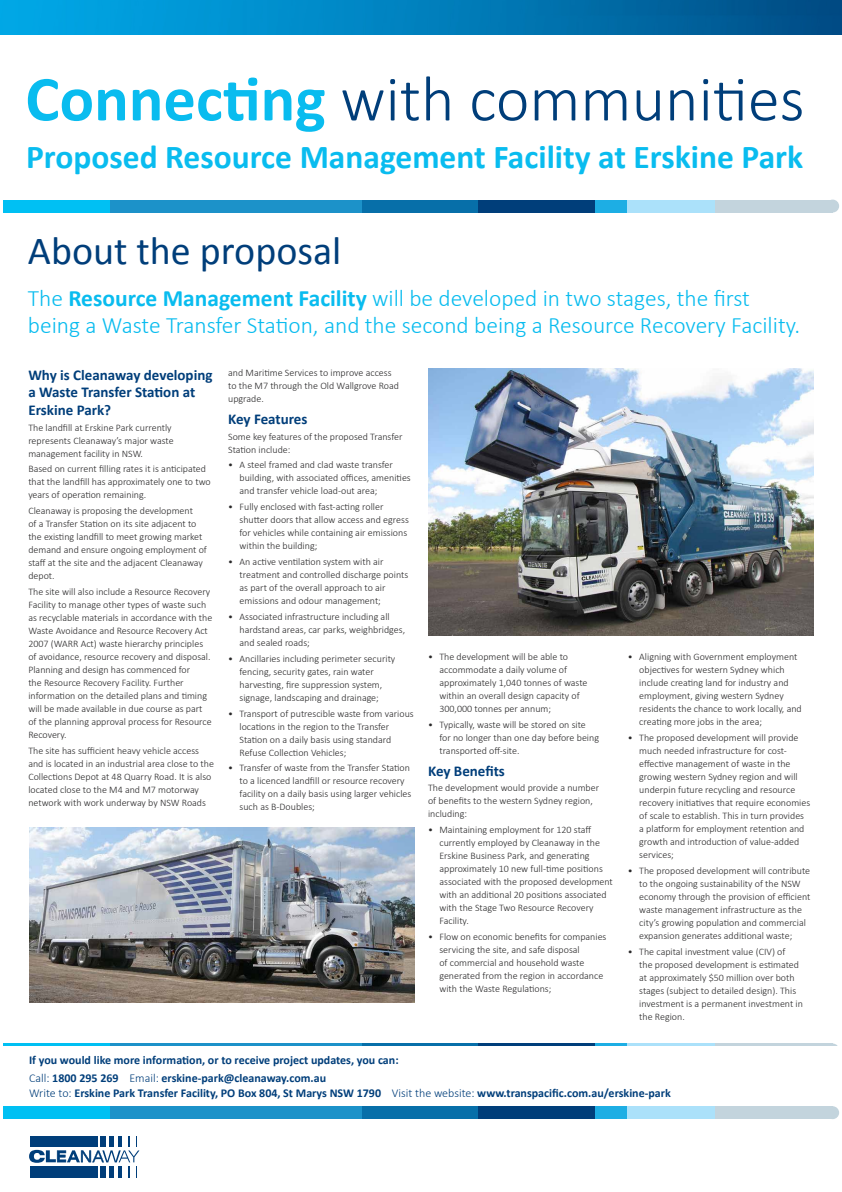
<style>
.page{position:relative;width:842px;height:1192px;background:#fff}
.page>*{position:absolute;margin:0;border:0;box-sizing:border-box;transform-origin:0 0}
.t1{font:300 64.5px "Calibri";color:#003e7a}
.t2{font:40px "Calibri";color:#003e7a}
.t3{font:700 33.5px "Calibri";color:#09bcef}
.t4{font:300 23.5px/27.5px "Calibri";color:#09bcef}
.t5{font:700 15px/17.5px "Calibri";color:#003e7a}
.t6{font:700 12px/17.8px "Calibri";color:#003e7a}
.t7{font:300 10px/13px "Calibri";color:#292829}
.s1{font-weight:700;color:#09bcef}
.s2{font-weight:700}
.s3{font-weight:300}
</style>
<div class="page">
<div style="left:109px;top:200px;width:253px;height:13px;background:#1c92c9"></div>
<div style="left:477px;top:200px;width:118px;height:13px;background:#003e7a"></div>
<div style="left:595px;top:200px;width:32px;height:13px;background:#1daee4"></div>
<div style="left:627px;top:200px;width:88px;height:13px;background:#abe1fa"></div>
<div style="left:715px;top:200px;width:118px;height:13px;background:#c3d4dd"></div>
<div style="left:362px;top:200px;width:115px;height:13px;background:#076fa9"></div>
<div style="left:3px;top:200px;width:106px;height:13px;background:#00c0f3"></div>
<div style="left:826px;top:200px;width:13px;height:12px;background:#c3d4dd;border-radius:50%"></div>
<img style="left:0;top:0;width:842px;height:35px">
<svg style="left:29px;top:1136px;width:110px;height:41px"></svg>
<div style="left:109px;top:1106px;width:253px;height:13px;background:#1c92c9"></div>
<div style="left:477px;top:1106px;width:118px;height:13px;background:#003e7a"></div>
<div style="left:595px;top:1106px;width:32px;height:13px;background:#1daee4"></div>
<div style="left:627px;top:1106px;width:88px;height:13px;background:#abe1fa"></div>
<div style="left:715px;top:1106px;width:118px;height:13px;background:#c3d4dd"></div>
<div style="left:362px;top:1106px;width:115px;height:13px;background:#076fa9"></div>
<div style="left:3px;top:1106px;width:106px;height:13px;background:#00c0f3"></div>
<div style="left:826px;top:1106px;width:13px;height:13px;background:#c3d4dd;border-radius:50%"></div>
<hr style="left:109px;top:1044px;width:253px;height:2px;background:#1c92c9">
<hr style="left:477px;top:1044px;width:118px;height:2px;background:#003e7a">
<hr style="left:595px;top:1044px;width:32px;height:2px;background:#1daee4">
<hr style="left:627px;top:1044px;width:88px;height:2px;background:#abe1fa">
<hr style="left:715px;top:1044px;width:118px;height:2px;background:#c3d4dd">
<hr style="left:362px;top:1044px;width:115px;height:2px;background:#076fa9">
<hr style="left:3px;top:1044px;width:106px;height:2px;background:#00c0f3">
<img style="left:428px;top:369px;width:385px;height:267px">
<img style="left:29px;top:828px;width:385px;height:175px">
<h1 class="t1" style="left:25px;top:59px;width:781px"><span class="s1">Connecting</span> with communities</h1>
<h3 class="t3" style="left:26px;top:135px;width:779px">Proposed Resource Management Facility at Erskine Park</h3>
<h2 class="t2" style="left:28px;top:225px;width:315px">About the proposal</h2>
<h3 class="t4" style="left:28px;top:283px;width:774px">The <span class="s2">Resource Management Facility</span> will be developed in two stages, the first being a Waste Transfer Station, and the second being a Resource Recovery Facility.</h3>
<h3 class="t5" style="left:28px;top:366px;width:186px">Why is Cleanaway developing a Waste Transfer Station at<br>Erskine Park?</h3>
<p class="t7" style="left:28px;top:420px;width:147px">The landfill at Erskine Park currently represents Cleanaway’s major waste management facility in NSW.</p>
<p class="t7" style="left:28px;top:462px;width:184px">Based on current filling rates it is anticipated that the landfill has approximately one to two years of operation remaining.</p>
<p class="t7" style="left:28px;top:504px;width:180px">Cleanaway is proposing the development<br>of a Transfer Station on its site adjacent to the existing landfill to meet growing market demand and ensure ongoing employment of staff at the site and the adjacent Cleanaway depot.</p>
<p class="t7" style="left:28px;top:585px;width:185px">The site will also include a Resource Recovery Facility to manage other types of waste such as recyclable materials in accordance with the Waste Avoidance and Resource Recovery Act 2007 (WARR Act) waste hierarchy principles of avoidance, resource recovery and disposal.<br>Planning and design has commenced for<br>the Resource Recovery Facility. Further information on the detailed plans and timing will be made available in due course as part of the planning approval process for Resource Recovery.</p>
<p class="t7" style="left:28px;top:744px;width:187px">The site has sufficient heavy vehicle access and is located in an industrial area close to the Collections Depot at 48 Quarry Road. It is also located close to the M4 and M7 motorway network with work underway by NSW Roads</p>
<p class="t7" style="left:228px;top:366px;width:172px">and Maritime Services to improve access to the M7 through the Old Wallgrove Road upgrade.</p>
<h3 class="t5" style="left:228px;top:410px;width:81px">Key Features</h3>
<p class="t7" style="left:228px;top:429px;width:176px">Some key features of the proposed Transfer<br>Station include:</p>
<p class="t7" style="left:240px;top:458px;width:173px;text-indent:-11px">• A steel framed and clad waste transfer building, with associated offices, amenities and transfer vehicle load-out area;</p>
<p class="t7" style="left:240px;top:500px;width:171px;text-indent:-11px">• Fully enclosed with fast-acting roller shutter doors that allow access and egress for vehicles while containing air emissions within the building;</p>
<p class="t7" style="left:240px;top:555px;width:170px;text-indent:-11px">• An active ventilation system with air treatment and controlled discharge points as part of the overall approach to air emissions and odour management;</p>
<p class="t7" style="left:240px;top:610px;width:167px;text-indent:-11px">• Associated infrastructure including all hardstand areas, car parks, weighbridges, and sealed roads;</p>
<p class="t7" style="left:240px;top:651px;width:157px;text-indent:-11px">• Ancillaries including perimeter security fencing, security gates, rain water harvesting, fire suppression system, signage, landscaping and drainage;</p>
<p class="t7" style="left:240px;top:706px;width:176px;text-indent:-11px">• Transport of putrescible waste from various locations in the region to the Transfer Station on a daily basis using standard Refuse Collection Vehicles;</p>
<p class="t7" style="left:240px;top:761px;width:173px;text-indent:-11px">• Transfer of waste from the Transfer Station to a licenced landfill or resource recovery facility on a daily basis using larger vehicles such as B-Doubles;</p>
<p class="t7" style="left:439px;top:650px;width:150px;text-indent:-11px">• The development will be able to accommodate a daily volume of approximately 1,040 tonnes of waste within an overall design capacity of<br>300,000 tonnes per annum;</p>
<p class="t7" style="left:439px;top:718px;width:161px;text-indent:-11px">• Typically, waste will be stored on site for no longer than one day before being transported off-site.</p>
<h3 class="t5" style="left:428px;top:762px;width:78px">Key Benefits</h3>
<p class="t7" style="left:428px;top:781px;width:173px">The development would provide a number of benefits to the western Sydney region, including:</p>
<p class="t7" style="left:439px;top:823px;width:175px;text-indent:-11px">• Maintaining employment for 120 staff currently employed by Cleanaway in the Erskine Business Park, and generating approximately 10 new full-time positions associated with the proposed development with an additional 20 positions associated with the Stage Two Resource Recovery Facility.</p>
<p class="t7" style="left:439px;top:930px;width:169px;text-indent:-11px">• Flow on economic benefits for companies servicing the site, and safe disposal<br>of commercial and household waste generated from the region in accordance with the Waste Regulations;</p>
<p class="t7" style="left:639px;top:650px;width:164px;text-indent:-11px">• Aligning with Government employment objectives for western Sydney which include creating land for industry and employment, giving western Sydney residents the chance to work locally, and creating more jobs in the area;</p>
<p class="t7" style="left:639px;top:731px;width:173px;text-indent:-11px">• The proposed development will provide much needed infrastructure for cost&shy;effective management of waste in the growing western Sydney region and will underpin future recycling and resource recovery initiatives that require economies of scale to establish. This in turn provides a platform for employment retention and growth and introduction of value-added services;</p>
<p class="t7" style="left:639px;top:863px;width:173px;text-indent:-11px">• The proposed development will contribute to the ongoing sustainability of the NSW economy through the provision of efficient waste management infrastructure as the city’s growing population and commercial expansion generates additional waste;</p>
<p class="t7" style="left:639px;top:944px;width:165px;text-indent:-11px">• The capital investment value (CIV) of<br>the proposed development is estimated at approximately $50 million over both stages (subject to detailed design). This investment is a permanent investment in the Region.</p>
<p class="t6" style="left:29px;top:1051px;width:371px">If you would like more information, or to receive project updates, you can:<br><span class="s3">Call:</span> 1800 295 269 <span class="s3">Email:</span> erskine-park@cleanaway.com.au</p>
<p class="t6" style="left:29px;top:1084px;width:643px"><span class="s3">Write to:</span> Erskine Park Transfer Facility, PO Box 804, St Marys NSW 1790 <span class="s3">Visit the website:</span> www.transpacific.com.au/erskine-park</p>
</div>
